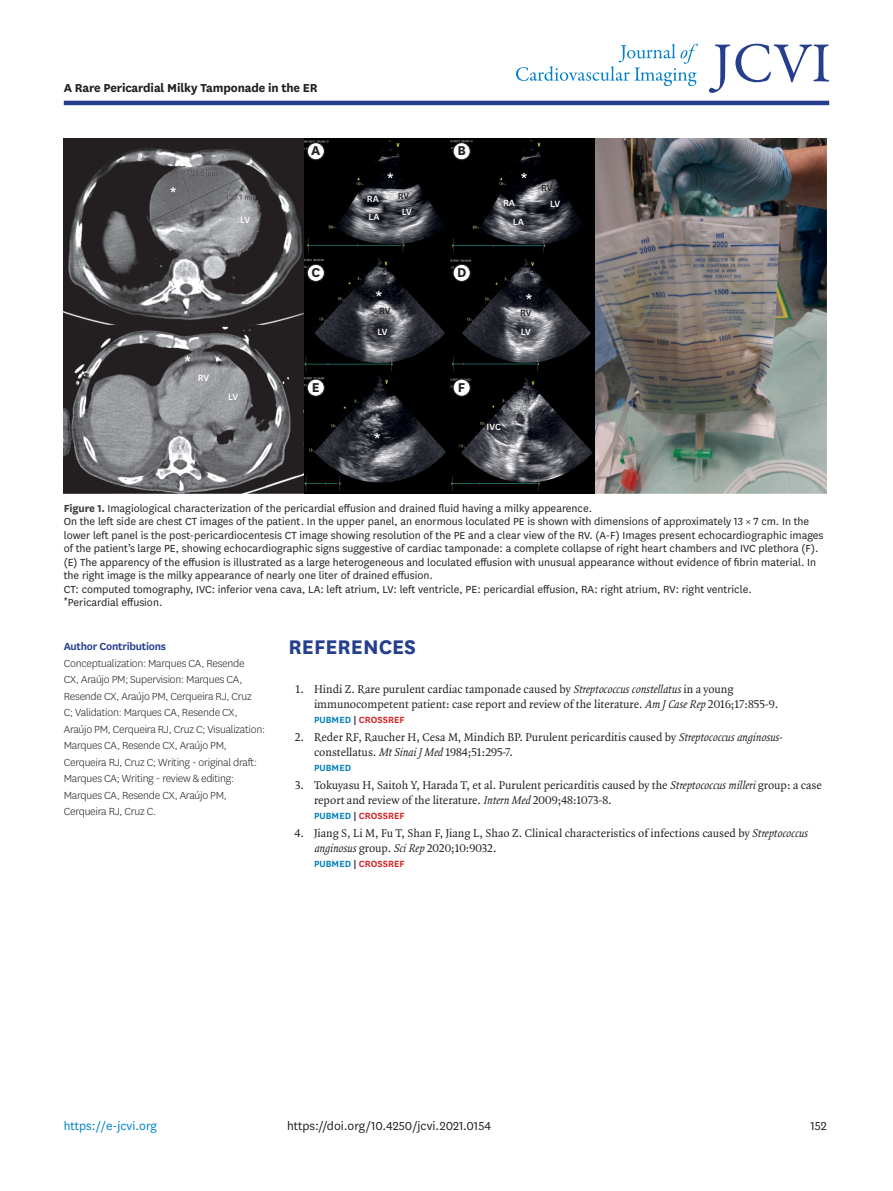
<style>
.page{position:relative;width:893px;height:1191px;background:#fff}
.page>*{position:absolute;margin:0;border:0;box-sizing:border-box;transform-origin:0 0}
.body_title1{font:700 23.1px "National";color:#253f8e}
.t1{font:700 15px "National";color:#231f20}
.doi_running_footer{font:13.5px "National";color:#231f20}
.alt-title-type{font:700 13.5px "National";letter-spacing:-.01em;color:#231f20}
.t2{font:13.5px "National";color:#0081c8}
.fig_caption{font:12px/13.5px "National";color:#231f20}
.ref{font:12px/15px "Quadraat OT";color:#231f20}
.conflict_p{font:300 12px/16.5px "National";letter-spacing:-.02em;color:#231f20}
.conflict_title{font:600 12px "National";letter-spacing:-.02em;color:#253f8e}
.ref-pubid{font:600 10.5px "National";color:#d1232a}
.t3{font:500 10.5px "National";letter-spacing:-.015em;color:#fff}
.t4{font:500 10.5px "National";letter-spacing:-.015em;color:#231f20}
.ref-pubid-2{font:600 10.5px "National";color:#0080b9}
.s1{font-weight:700;color:#3e3e3f}
.s2{font-family:"Arial Unicode MS";font-size:10.5px}
.s3{font-style:italic}
.s4{color:#0080b9}
.s5{color:#231f20}
</style>
<div class="page">
<hr style="left:64px;top:101px;width:765px;height:4px;background:#253f8e">
<svg style="left:709px;top:44px;width:120px;height:49px"></svg>
<svg style="left:516px;top:44px;width:182px;height:42px"></svg>
<img style="left:64px;top:138px;width:762px;height:356px">
<div style="left:307px;top:143px;width:17px;height:17px;background:#fff;border-radius:50%"></div>
<div style="left:307px;top:142px;width:18px;height:18px;border:1px solid #231f20;border-radius:50%"></div>
<div style="left:453px;top:143px;width:17px;height:17px;background:#fff;border-radius:50%"></div>
<div style="left:452px;top:142px;width:19px;height:18px;border:1px solid #231f20;border-radius:50%"></div>
<div style="left:307px;top:264px;width:17px;height:17px;background:#fff;border-radius:50%"></div>
<div style="left:307px;top:264px;width:18px;height:18px;border:1px solid #231f20;border-radius:50%"></div>
<div style="left:453px;top:264px;width:17px;height:17px;background:#fff;border-radius:50%"></div>
<div style="left:452px;top:264px;width:19px;height:18px;border:1px solid #231f20;border-radius:50%"></div>
<div style="left:307px;top:379px;width:17px;height:17px;background:#fff;border-radius:50%"></div>
<div style="left:307px;top:378px;width:18px;height:19px;border:1px solid #231f20;border-radius:50%"></div>
<div style="left:453px;top:379px;width:17px;height:17px;background:#fff;border-radius:50%"></div>
<div style="left:452px;top:378px;width:19px;height:19px;border:1px solid #231f20;border-radius:50%"></div>
<p class="alt-title-type" style="left:64px;top:78px;width:255px">A Rare Pericardial Milky Tamponade in the ER</p>
<p class="t3" style="left:240px;top:212px;width:12px">LV</p>
<p class="t3" style="left:198px;top:371px;width:13px">RV</p>
<p class="t3" style="left:228px;top:389px;width:12px">LV</p>
<p class="t1" style="left:311px;top:140px;width:11px">A</p>
<p class="t1" style="left:457px;top:140px;width:10px">B</p>
<p class="t3" style="left:367px;top:192px;width:14px">RA</p>
<p class="t3" style="left:368px;top:209px;width:13px">LA</p>
<p class="t4" style="left:398px;top:189px;width:13px">RV</p>
<p class="t3" style="left:402px;top:205px;width:12px">LV</p>
<p class="t3" style="left:503px;top:196px;width:14px">RA</p>
<p class="t3" style="left:513px;top:214px;width:13px">LA</p>
<p class="t4" style="left:541px;top:180px;width:13px">RV</p>
<p class="t3" style="left:550px;top:197px;width:12px">LV</p>
<p class="t1" style="left:311px;top:262px;width:10px">C</p>
<p class="t1" style="left:457px;top:262px;width:11px">D</p>
<p class="t4" style="left:379px;top:304px;width:13px">RV</p>
<p class="t4" style="left:520px;top:306px;width:13px">RV</p>
<p class="t3" style="left:377px;top:324px;width:12px">LV</p>
<p class="t3" style="left:521px;top:324px;width:12px">LV</p>
<p class="t1" style="left:312px;top:376px;width:9px">E</p>
<p class="t1" style="left:458px;top:376px;width:9px">F</p>
<p class="t3" style="left:487px;top:420px;width:16px">IVC</p>
<p class="fig_caption" style="left:64px;top:500px;width:761px"><span class="s1">Figure 1.</span> Imagiological characterization of the pericardial effusion and drained fluid having a milky appearence.<br>On the left side are chest CT images of the patient. In the upper panel, an enormous loculated PE is shown with dimensions of approximately 13 × 7 cm. In the lower left panel is the post-pericardiocentesis CT image showing resolution of the PE and a clear view of the RV. (A-F) Images present echocardiographic images of the patient’s large PE, showing echocardiographic signs suggestive of cardiac tamponade: a complete collapse of right heart chambers and IVC plethora (F). (E) The apparency of the effusion is illustrated as a large heterogeneous and loculated effusion with unusual appearance without evidence of fibrin material. In the right image is the milky appearance of nearly one liter of drained effusion.<br>CT: computed tomography, IVC: inferior vena cava, LA: left atrium, LV: left ventricle, PE: pericardial effusion, RA: right atrium, RV: right ventricle.<br><span class="s2">*</span>Pericardial effusion.</p>
<p class="conflict_title" style="left:64px;top:638px;width:104px">Author Contributions</p>
<p class="conflict_p" style="left:64px;top:654px;width:203px">Conceptualization: Marques CA, Resende<br>CX, Araújo PM; Supervision: Marques CA, Resende CX, Araújo PM, Cerqueira RJ, Cruz<br>C; Validation: Marques CA, Resende CX, Araújo PM, Cerqueira RJ, Cruz C; Visualization:<br>Marques CA, Resende CX, Araújo PM, Cerqueira RJ, Cruz C; Writing - original draft:<br>Marques CA; Writing - review &amp; editing:<br>Marques CA, Resende CX, Araújo PM, Cerqueira RJ, Cruz C.</p>
<p class="body_title1" style="left:289px;top:631px;width:129px">REFERENCES</p>
<p class="ref" style="left:314px;top:681px;width:466px;text-indent:-18px">1. Hindi Z. Rare purulent cardiac tamponade caused by <span class="s3">Streptococcusconstellatus</span>in a young immunocompetent patient: case report and review of the literature. <span class="s3">Am J CaseRep</span>2016;17:855-9.</p>
<p class="ref-pubid" style="left:314px;top:712px;width:92px"><span class="s4">PUBMED</span> <span class="s5">|</span> CROSSREF</p>
<p class="ref" style="left:314px;top:729px;width:470px;text-indent:-19px">2. Reder RF, Raucher H, Cesa M, Mindich BP. Purulent pericarditis caused by <span class="s3">Streptococcusanginosus&shy;</span>constellatus. <span class="s3">MtSinaiJ Med</span>1984;51:295-7.</p>
<p class="ref-pubid-2" style="left:314px;top:760px;width:39px">PUBMED</p>
<p class="ref" style="left:314px;top:777px;width:509px;text-indent:-19px">3. Tokuyasu H, Saitoh Y, Harada T, et al. Purulent pericarditis caused by the <span class="s3">Streptococcusmilleri</span>group: a case report and review of the literature. <span class="s3">Intern Med</span>2009;48:1073-8.</p>
<p class="ref-pubid" style="left:314px;top:808px;width:92px"><span class="s4">PUBMED</span> <span class="s5">|</span> CROSSREF</p>
<p class="ref" style="left:314px;top:825px;width:498px;text-indent:-20px">4. Jiang S, Li M, Fu T, Shan F, Jiang L, Shao Z. Clinical characteristics of infections caused by <span class="s3">Streptococcus anginosus</span>group. <span class="s3">SciRep</span> 2020;10:9032.</p>
<p class="ref-pubid" style="left:314px;top:856px;width:92px"><span class="s4">PUBMED</span> <span class="s5">|</span> CROSSREF</p>
<p class="t2" style="left:64px;top:1116px;width:95px">https://e-jcvi.org</p>
<p class="doi_running_footer" style="left:287px;top:1116px;width:205px">https://doi.org/10.4250/jcvi.2021.0154</p>
<p class="doi_running_footer" style="left:810px;top:1116px;width:18px">152</p>
</div>
